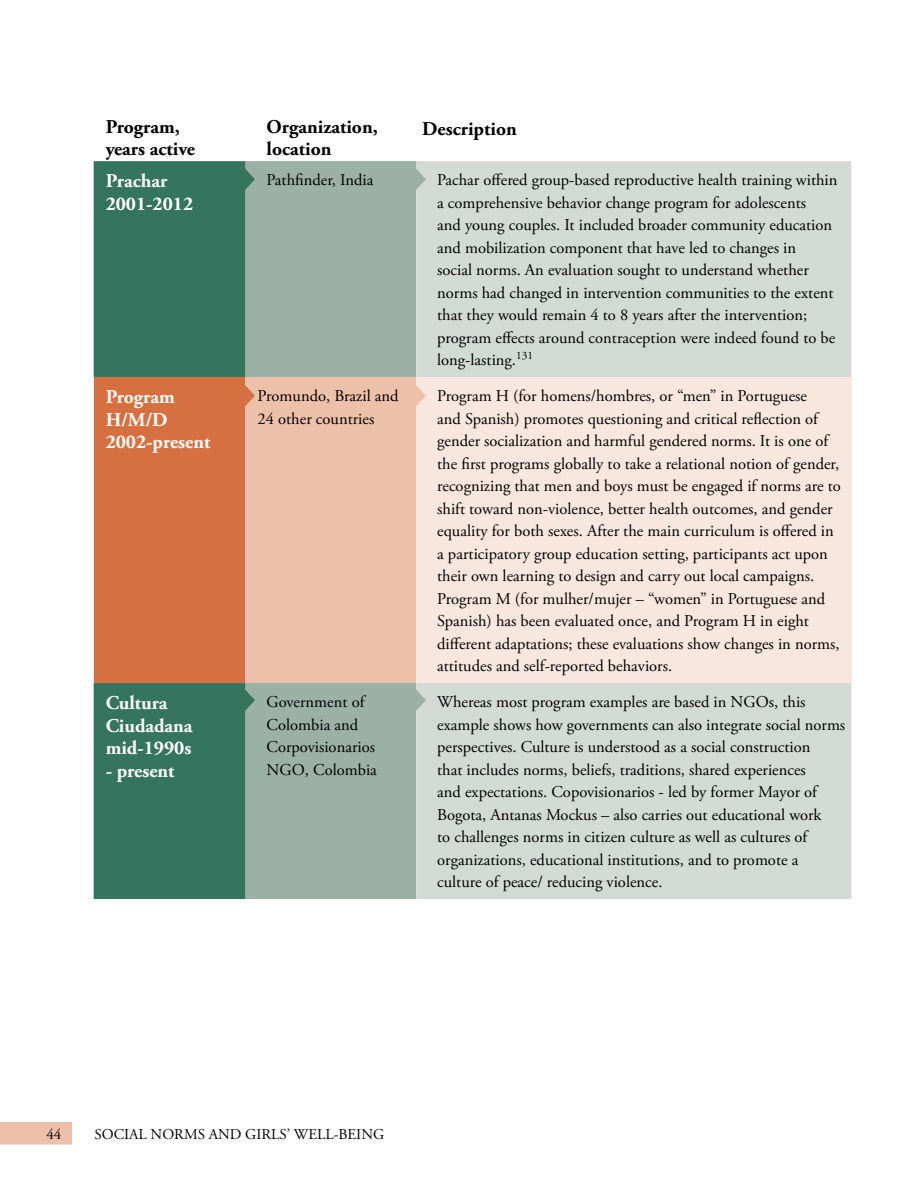
<style>
.page{position:relative;width:918px;height:1188px;background:#fff}
.page>*{position:absolute;margin:0;border:0;box-sizing:border-box;transform-origin:0 0}
.t1{font:700 19.5px/22.5px "Adobe Garamond Pro";color:#fff}
.t2{font:700 19.5px/22.5px "Adobe Garamond Pro";color:#000}
.t3{font:16.5px/22.5px "Adobe Garamond Pro";color:#000}
.t4{font:15px "Adobe Garamond Pro";color:#000}
</style>
<div class="page">
<div style="left:0;top:1122px;width:72px;height:22px;background:#edc0aa"></div>
<div style="left:94px;top:161px;width:152px;height:738px;background:#35745f"></div>
<div style="left:246px;top:161px;width:170px;height:738px;background:#9bb1a6"></div>
<div style="left:416px;top:161px;width:435px;height:738px;background:#d3dad6"></div>
<div style="left:94px;top:377px;width:152px;height:306px;background:#d77040"></div>
<div style="left:246px;top:377px;width:170px;height:306px;background:#edc0aa"></div>
<div style="left:416px;top:377px;width:435px;height:306px;background:#f8e7df"></div>
<svg style="left:244px;top:687px;width:12px;height:26px"></svg>
<svg style="left:245px;top:383px;width:10px;height:26px"></svg>
<svg style="left:415px;top:687px;width:12px;height:26px"></svg>
<svg style="left:416px;top:385px;width:10px;height:21px"></svg>
<svg style="left:244px;top:166px;width:12px;height:26px"></svg>
<svg style="left:415px;top:166px;width:12px;height:26px"></svg>
<p class="t2" style="left:106px;top:116px;width:91px">Program, years active</p>
<p class="t2" style="left:267px;top:116px;width:113px">Organization, location</p>
<p class="t2" style="left:422px;top:118px;width:96px">Description</p>
<p class="t1" style="left:106px;top:170px;width:89px">Prachar<br>2001-2012</p>
<p class="t3" style="left:267px;top:169px;width:108px">Pathfinder, India</p>
<p class="t3" style="left:437px;top:169px;width:402px">Pachar offered group-based reproductive health training within a comprehensive behavior change program for adolescents<br>and young couples. It included broader community education and mobilization component that have led to changes in<br>social norms. An evaluation sought to understand whether norms had changed in intervention communities to the extent that they would remain 4 to 8 years after the intervention; program effects around contraception were indeed found to be long-lasting.<sup>131</sup></p>
<p class="t1" style="left:106px;top:386px;width:106px">Program<br>H/M/D<br>2002-present</p>
<p class="t3" style="left:258px;top:385px;width:143px">Promundo, Brazil and<br>24 other countries</p>
<p class="t3" style="left:437px;top:385px;width:405px">Program H (for homens/hombres, or “men” in Portuguese<br>and Spanish) promotes questioning and critical reflection of gender socialization and harmful gendered norms. It is one of the first programs globally to take a relational notion of gender, recognizing that men and boys must be engaged if norms are to shift toward non-violence, better health outcomes, and gender equality for both sexes. After the main curriculum is offered in a participatory group education setting, participants act upon their own learning to design and carry out local campaigns.<br>Program M (for mulher/mujer – “women” in Portuguese and Spanish) has been evaluated once, and Program H in eight different adaptations; these evaluations show changes in norms, attitudes and self-reported behaviors.</p>
<p class="t1" style="left:106px;top:692px;width:88px">Cultura<br>Ciudadana mid-1990s</p>
<p class="t1" style="left:106px;top:760px;width:70px">- present</p>
<p class="t3" style="left:267px;top:691px;width:112px">Government of<br>Colombia and<br>Corpovisionarios<br>NGO, Colombia</p>
<p class="t3" style="left:437px;top:691px;width:410px">Whereas most program examples are based in NGOs, this example shows how governments can also integrate social norms perspectives. Culture is understood as a social construction<br>that includes norms, beliefs, traditions, shared experiences<br>and expectations. Copovisionarios - led by former Mayor of Bogota, Antanas Mockus – also carries out educational work<br>to challenges norms in citizen culture as well as cultures of organizations, educational institutions, and to promote a culture of peace/ reducing violence.</p>
<p class="t4" style="left:46px;top:1125px;width:16px">44</p>
<p class="t4" style="left:94px;top:1125px;width:291px">SOCIAL NORMS AND GIRLS’ WELL-BEING</p>
</div>
